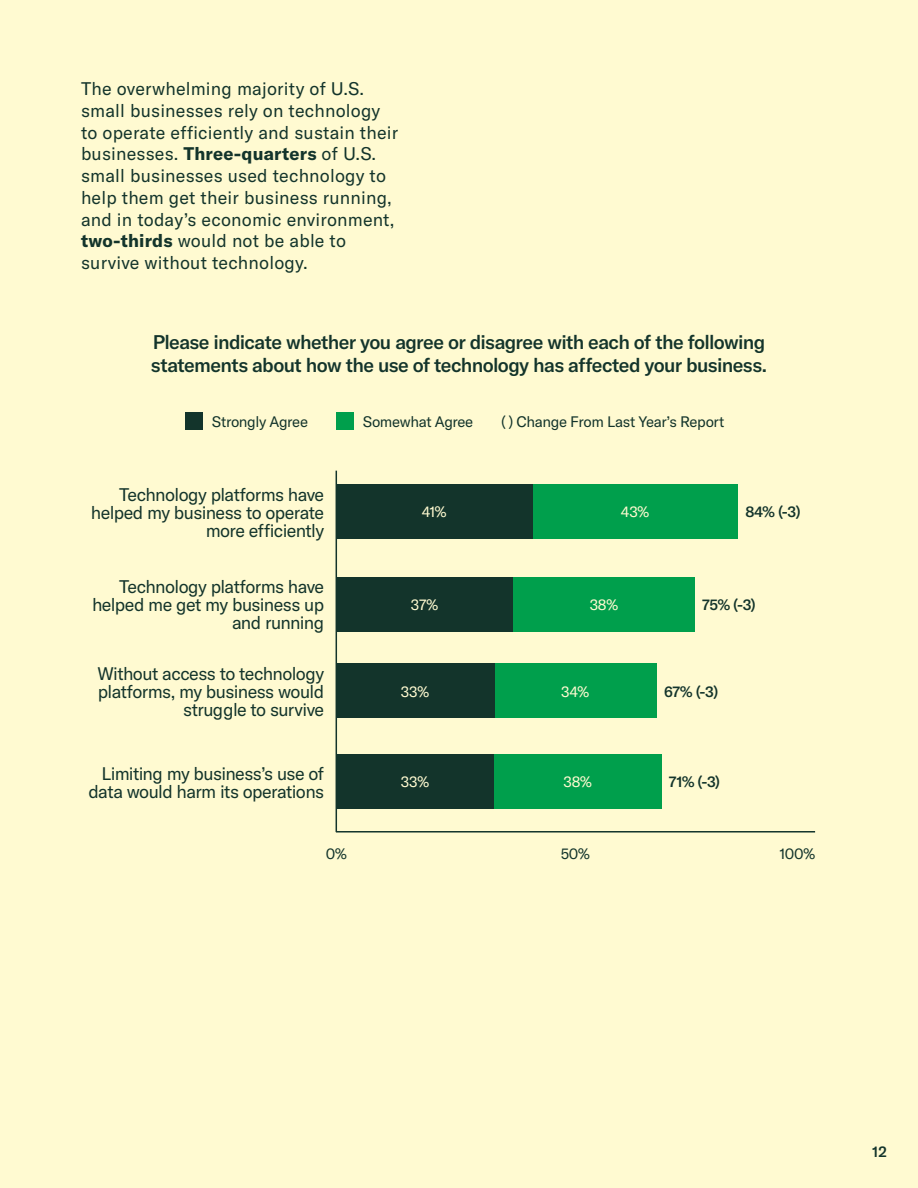
<style>
.page{position:relative;width:918px;height:1188px;background:#fffad1}
.page>*{position:absolute;margin:0;border:0;box-sizing:border-box;transform-origin:0 0}
.t1{font:500 19.5px/23.4px "GT America";letter-spacing:-.035em;color:#13342b}
.t2{font:18px/21.8px "GT America";color:#13342b}
.t3{font:18px/18px "GT America";letter-spacing:-.035em;color:#13342b;text-align:right}
.t4{font:15px "GT America";letter-spacing:-.025em;color:#13342b}
.t5{font:500 15px "GT America";letter-spacing:-.01em;color:#13342b}
.t6{font:15px "GT America";letter-spacing:-.015em;color:#fffad1}
.s1{font-weight:700}
</style>
<div class="page">
<div style="left:532px;top:485px;width:206px;height:54px;background:#009f4c"></div>
<hr style="left:336px;top:471px;width:1px;height:361px;background:#13342b">
<hr style="left:336px;top:831px;width:479px;height:2px;background:#13342b">
<div style="left:336px;top:485px;width:196px;height:54px;background:#13342b"></div>
<div style="left:336px;top:577px;width:177px;height:54px;background:#13342b"></div>
<div style="left:494px;top:664px;width:162px;height:54px;background:#009f4c"></div>
<div style="left:336px;top:664px;width:158px;height:54px;background:#13342b"></div>
<div style="left:336px;top:755px;width:158px;height:54px;background:#13342b"></div>
<div style="left:494px;top:755px;width:167px;height:54px;background:#009f4c"></div>
<div style="left:513px;top:577px;width:182px;height:54px;background:#009f4c"></div>
<div style="left:185px;top:413px;width:17px;height:17px;background:#13342b"></div>
<div style="left:336px;top:413px;width:17px;height:17px;background:#009f4c"></div>
<p class="t2" style="left:81px;top:78px;width:319px">The overwhelming majority of U.S. small businesses rely on technology to operate efficiently and sustain their businesses. <span class="s1">Three-quarters</span> of U.S. small businesses used technology to help them get their business running, and in today’s economic environment, <span class="s1">two-thirds</span> would not be able to survive without technology.</p>
<p class="t1" style="left:151px;top:330px;width:618px">Please indicate whether you agree or disagree with each of the following statements about how the use of technology has affected your business.</p>
<p class="t4" style="left:212px;top:413px;width:98px">Strongly Agree</p>
<p class="t4" style="left:363px;top:413px;width:112px">Somewhat Agree</p>
<p class="t4" style="left:501px;top:413px;width:225px">( ) Change From Last Year’s Report</p>
<p class="t3" style="left:91px;top:485px;width:235px">Technology platforms have helped my business to operate more efficiently</p>
<p class="t3" style="left:92px;top:578px;width:234px">Technology platforms have helped me get my business up and running</p>
<p class="t3" style="left:98px;top:665px;width:228px">Without access to technology platforms, my business would struggle to survive</p>
<p class="t3" style="left:89px;top:764px;width:237px">Limiting my business’s use of data would harm its operations</p>
<p class="t4" style="left:326px;top:845px;width:22px">0%</p>
<p class="t6" style="left:422px;top:503px;width:26px">41%</p>
<p class="t6" style="left:411px;top:596px;width:29px">37%</p>
<p class="t6" style="left:401px;top:683px;width:30px">33%</p>
<p class="t6" style="left:401px;top:773px;width:30px">33%</p>
<p class="t6" style="left:621px;top:503px;width:30px">43%</p>
<p class="t5" style="left:745px;top:503px;width:57px">84% (-3)</p>
<p class="t6" style="left:590px;top:596px;width:30px">38%</p>
<p class="t5" style="left:702px;top:596px;width:55px">75% (-3)</p>
<p class="t6" style="left:561px;top:683px;width:29px">34%</p>
<p class="t5" style="left:664px;top:682px;width:56px">67% (-3)</p>
<p class="t6" style="left:563px;top:773px;width:30px">38%</p>
<p class="t5" style="left:669px;top:773px;width:53px">71% (-3)</p>
<p class="t4" style="left:561px;top:845px;width:31px">50%</p>
<p class="t4" style="left:779px;top:845px;width:37px">100%</p>
<p class="t5" style="left:872px;top:1143px;width:16px">12</p>
</div>
